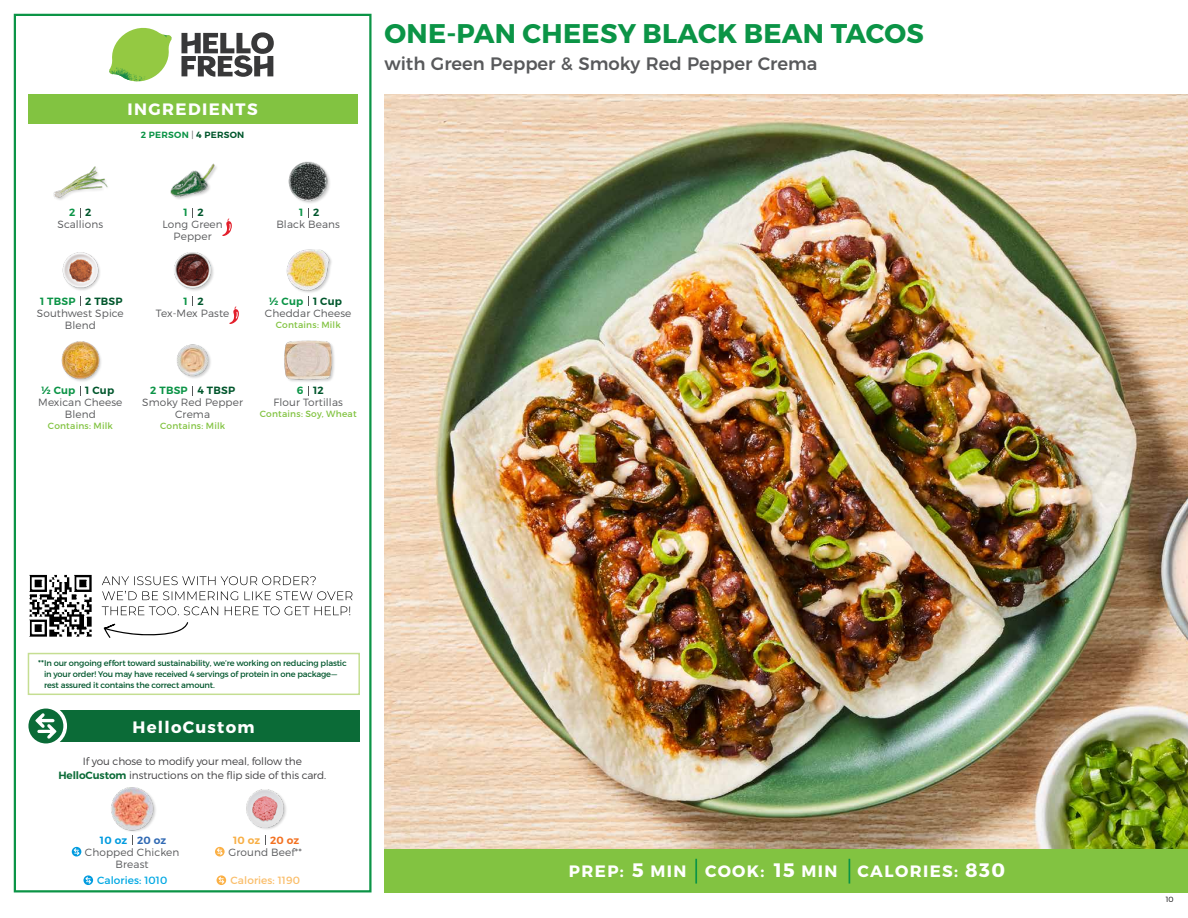
<style>
.page{position:relative;width:1188px;height:918px;background:#fff}
.page>*{position:absolute;margin:0;border:0;box-sizing:border-box;transform-origin:0 0}
.t1{font:700 27px "Montserrat";letter-spacing:.01em;color:#0b9446}
.t2{font:500 18px "Montserrat";color:#58595b}
.t3{font:700 16.5px "Montserrat";letter-spacing:.085em;color:#fff}
.t4{font:300 10.5px/12px "Montserrat";letter-spacing:.01em;color:#58595b;text-align:center}
.t5{font:300 10.5px/13.5px "Montserrat";letter-spacing:-.01em;color:#414042;text-align:center}
.t6{font:600 10.5px "Montserrat";letter-spacing:.02em;color:#00562c}
.t7{font:600 10.5px "Montserrat";letter-spacing:.02em;color:#0b9446}
.t8{font:10.5px "Montserrat";letter-spacing:.01em;color:#00a8e3}
.t9{font:10.5px "Montserrat";letter-spacing:.01em;color:#fabe6b}
.t10{font:600 10.5px "Montserrat";letter-spacing:.02em;color:#009bdf}
.t11{font:600 10.5px "Montserrat";letter-spacing:.02em;color:#f8af45}
.t12{font:9px "Montserrat";letter-spacing:.02em;color:#82c341}
.t13{font:600 9px "Montserrat";letter-spacing:.03em;color:#0b9446}
.t14{font:8.25px/11.2px "Montserrat";letter-spacing:-.02em;color:#00562c}
.t15{font:300 7.5px "Montserrat";color:#000}
.s1{font-weight:300;color:#58595b}
.s2{color:#00562c}
.s3{font-size:8.4px}
.s4{font-weight:600;color:#0b6b37}
.s5{color:#3069b3}
.s6{color:#f37121}
.s7{font-size:19.5px}
</style>
<div class="page">
<div style="left:384px;top:849px;width:804px;height:43px;background:#82c341"></div>
<svg style="left:181px;top:32px;width:93px;height:45px"></svg>
<svg style="left:114px;top:28px;width:55px;height:36px"></svg>
<img style="left:143px;top:28px;width:29px;height:24px">
<img style="left:112px;top:48px;width:54px;height:10px">
<img style="left:109px;top:52px;width:55px;height:30px">
<img style="left:142px;top:58px;width:24px;height:23px">
<div style="left:28px;top:94px;width:330px;height:30px;background:#82c341"></div>
<div style="left:14px;top:14px;width:358px;height:878px;border:2px solid #0b9446"></div>
<img style="left:384px;top:94px;width:804px;height:755px">
<img style="left:174px;top:252px;width:40px;height:39px">
<div style="left:287px;top:250px;width:46px;height:44px;background:#000;opacity:.2"></div>
<img style="left:286px;top:249px;width:47px;height:43px">
<img style="left:170px;top:163px;width:47px;height:36px">
<div style="left:289px;top:161px;width:42px;height:43px;background:#000;opacity:.2"></div>
<img style="left:288px;top:161px;width:43px;height:41px">
<img style="left:62px;top:252px;width:38px;height:38px">
<img style="left:53px;top:166px;width:55px;height:34px">
<img style="left:177px;top:344px;width:34px;height:34px">
<div style="left:284px;top:340px;width:52px;height:43px;background:#f3f3f3"></div>
<img style="left:284px;top:340px;width:52px;height:41px">
<img style="left:61px;top:341px;width:40px;height:40px">
<svg style="left:222px;top:218px;width:10px;height:18px"></svg>
<svg style="left:229px;top:306px;width:10px;height:18px"></svg>
<div style="left:28px;top:653px;width:332px;height:42px;border:2px solid #c5de92"></div>
<div style="left:33px;top:710px;width:327px;height:32px;background:#0b6b37"></div>
<svg style="left:25px;top:705px;width:42px;height:42px"></svg>
<div style="left:28px;top:709px;width:35px;height:34px;background:#0a6b37;border-radius:50%"></div>
<svg style="left:35px;top:713px;width:22px;height:26px"></svg>
<div style="left:111px;top:788px;width:46px;height:46px;background:#000;opacity:.2"></div>
<img style="left:111px;top:787px;width:46px;height:43px">
<svg style="left:72px;top:847px;width:9px;height:9px"></svg>
<svg style="left:74px;top:848px;width:6px;height:7px"></svg>
<svg style="left:83px;top:875px;width:10px;height:10px"></svg>
<svg style="left:85px;top:877px;width:6px;height:7px"></svg>
<img style="left:246px;top:789px;width:40px;height:41px">
<hr style="left:695px;top:859px;width:2px;height:25px;background:#0b9446">
<svg style="left:849px;top:859px;width:1px;height:25px"></svg>
<img style="left:29px;top:574px;width:63px;height:63px">
<svg style="left:104px;top:622px;width:84px;height:16px"></svg>
<svg style="left:102px;top:606px;width:248px;height:9px"></svg>
<svg style="left:102px;top:591px;width:251px;height:9px"></svg>
<svg style="left:102px;top:576px;width:214px;height:9px"></svg>
<svg style="left:215px;top:847px;width:10px;height:9px"></svg>
<svg style="left:217px;top:848px;width:6px;height:7px"></svg>
<svg style="left:217px;top:875px;width:9px;height:10px"></svg>
<svg style="left:218px;top:877px;width:6px;height:7px"></svg>
<h3 class="t3" style="left:128px;top:99px;width:132px">INGREDIENTS</h3>
<p class="t13" style="left:141px;top:129px;width:105px">2 PERSON <span class="s1">|</span> <span class="s2">4 PERSON</span></p>
<h1 class="t1" style="left:385px;top:17px;width:541px">ONE-PAN CHEESY BLACK BEAN TACOS</h1>
<h2 class="t2" style="left:384px;top:49px;width:435px">with Green Pepper &amp; Smoky Red Pepper Crema</h2>
<p class="t7" style="left:69px;top:206px;width:8px">2</p>
<p class="t6" style="left:85px;top:206px;width:8px">2</p>
<p class="t6" style="left:198px;top:206px;width:8px">2</p>
<p class="t6" style="left:313px;top:206px;width:8px">2</p>
<p class="t7" style="left:184px;top:206px;width:6px">1</p>
<p class="t7" style="left:299px;top:206px;width:6px">1</p>
<p class="t4" style="left:58px;top:218px;width:47px">Scallions</p>
<p class="t4" style="left:162px;top:218px;width:62px">Long Green<br>Pepper</p>
<p class="t4" style="left:276px;top:218px;width:65px">Black Beans</p>
<p class="t7" style="left:40px;top:294px;width:37px">1 TBSP</p>
<p class="t6" style="left:85px;top:294px;width:39px">2 TBSP</p>
<p class="t6" style="left:198px;top:294px;width:8px">2</p>
<p class="t6" style="left:313px;top:294px;width:31px">1 Cup</p>
<p class="t7" style="left:184px;top:294px;width:6px">1</p>
<p class="t7" style="left:269px;top:294px;width:36px">½ Cup</p>
<p class="t4" style="left:37px;top:307px;width:88px">Southwest Spice<br>Blend</p>
<p class="t4" style="left:156px;top:307px;width:75px">Tex-Mex Paste</p>
<p class="t4" style="left:265px;top:307px;width:88px">Cheddar Cheese</p>
<p class="t12" style="left:276px;top:319px;width:67px">Contains: Milk</p>
<p class="t7" style="left:41px;top:384px;width:36px">½ Cup</p>
<p class="t6" style="left:85px;top:384px;width:31px">1 Cup</p>
<p class="t7" style="left:150px;top:384px;width:39px">2 TBSP</p>
<p class="t7" style="left:297px;top:384px;width:8px">6</p>
<p class="t6" style="left:198px;top:384px;width:39px">4 TBSP</p>
<p class="t6" style="left:313px;top:384px;width:12px">12</p>
<p class="t4" style="left:38px;top:396px;width:86px">Mexican Cheese<br>Blend</p>
<p class="t12" style="left:48px;top:420px;width:67px">Contains: Milk</p>
<p class="t4" style="left:142px;top:396px;width:102px">Smoky Red Pepper<br>Crema</p>
<p class="t12" style="left:160px;top:420px;width:67px">Contains: Milk</p>
<p class="t4" style="left:274px;top:396px;width:71px">Flour Tortillas</p>
<p class="t12" style="left:260px;top:408px;width:98px">Contains: Soy, Wheat</p>
<p class="t14" style="left:44px;top:657px;width:304px;text-indent:-6px"><span class="s3">**</span>In our ongoing effort toward sustainability, we’re working on reducing plastic in your order! You may have received 4 servings of protein in one package— rest assured it contains the correct amount.</p>
<h3 class="t3" style="left:133px;top:717px;width:123px">HelloCustom</h3>
<p class="t5" style="left:58px;top:755px;width:269px">If you chose to modify your meal, follow the<br><span class="s4">HelloCustom</span> instructions on the flip side of this card.</p>
<p class="t10" style="left:100px;top:834px;width:68px">10 oz <span class="s5">20 oz</span></p>
<p class="t4" style="left:85px;top:846px;width:96px">Chopped Chicken<br>Breast</p>
<p class="t8" style="left:97px;top:874px;width:72px">Calories: 1010</p>
<p class="t11" style="left:233px;top:834px;width:68px">10 oz <span class="s6">20 oz</span></p>
<p class="t4" style="left:229px;top:846px;width:75px">Ground Beef**</p>
<p class="t9" style="left:230px;top:874px;width:71px">Calories: 1190</p>
<h3 class="t3" style="left:569px;top:861px;width:438px">PREP: <span class="s7">5</span> MIN COOK: <span class="s7">15</span> MIN CALORIES: <span class="s7">830</span></h3>
<p class="t15" style="left:1166px;top:895px;width:9px">10</p>
</div>
